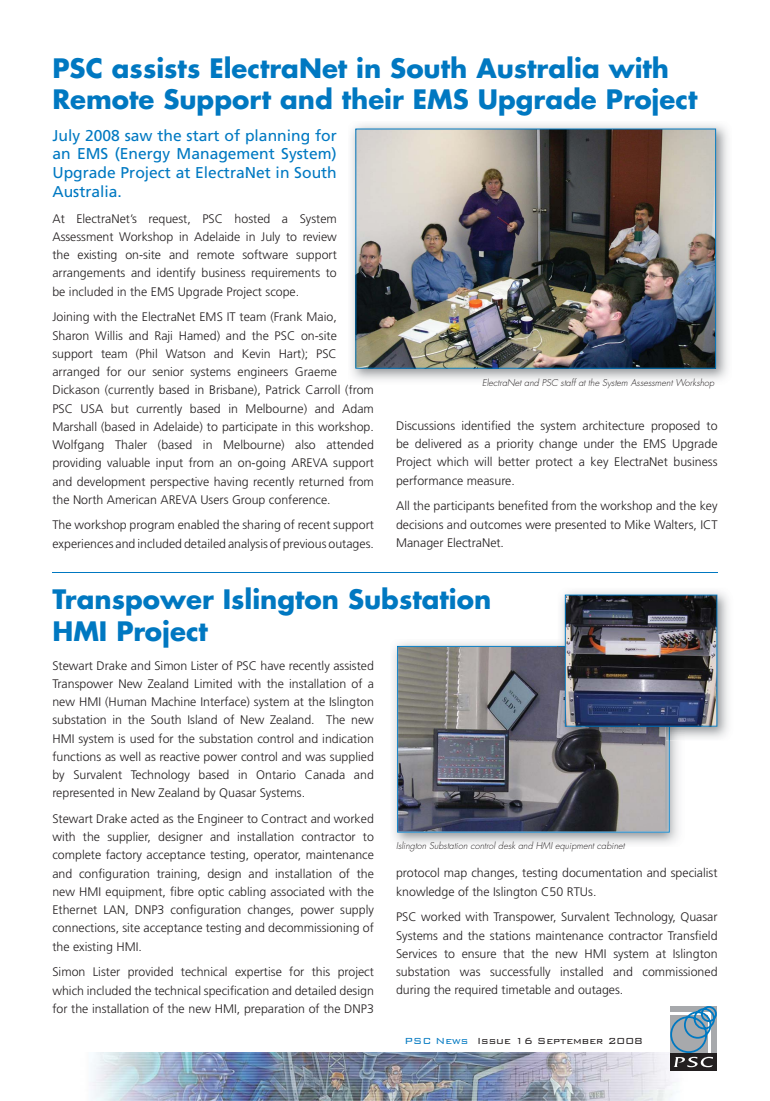
<style>
.page{position:relative;width:770px;height:1101px;background:#fff}
.page>*{position:absolute;margin:0;border:0;box-sizing:border-box;transform-origin:0 0}
.t1{font:700 26.1px/31.3px "Futura";color:#0078c1}
.t2{font:15.6px/18.8px "Frutiger";color:#0079c2;text-align:justify}
.t3{font:300 12.4px/18.3px "Frutiger";color:#231f20;text-align:justify}
.t4{font:300 11.7px "Bank Gothic BT";color:#231f20}
.t5{font:italic 300 9.1px "Futura";color:#231f20}
.s1{color:#0078c1}
</style>
<div class="page">
<img style="left:92px;top:1053px;width:625px;height:48px">
<div style="left:670px;top:1053px;width:47px;height:17px;background:#231f20"></div>
<svg style="left:669px;top:1006px;width:48px;height:61px"></svg>
<img style="left:351px;top:124px;width:377px;height:256px">
<img style="left:355px;top:129px;width:361px;height:240px">
<img style="left:393px;top:642px;width:286px;height:202px">
<svg style="left:397px;top:646px;width:273px;height:187px;background:#72737a"></svg>
<hr style="left:52px;top:572px;width:666px;height:1px;background:#0078c1">
<img style="left:561px;top:591px;width:168px;height:148px">
<img style="left:558px;top:646px;width:112px;height:94px">
<img style="left:565px;top:595px;width:152px;height:132px">
<h1 class="t1" style="left:52px;top:55px;width:646px">PSC assists ElectraNet in South Australia with<br>Remote Support and their EMS Upgrade Project</h1>
<p class="t2" style="left:52px;top:127px;width:286px">July 2008 saw the start of planning for an EMS (Energy Management System)<br>Upgrade Project at ElectraNet in South Australia.</p>
<p class="t3" style="left:52px;top:210px;width:286px">At ElectraNet’s request, PSC hosted a System Assessment Workshop in Adelaide in July to review the existing on-site and remote software support arrangements and identify business requirements to be included in the EMS Upgrade Project scope.</p>
<p class="t3" style="left:52px;top:309px;width:323px;text-align:left">Joining with the ElectraNet EMS IT team (Frank Maio, Sharon Willis and Raji Hamed) and the PSC on-site support team (Phil Watson and Kevin Hart); PSC arranged for our senior systems engineers Graeme Dickason (currently based in Brisbane), Patrick Carroll (from PSC USA but currently based in Melbourne) and Adam Marshall (based in Adelaide) to participate in this workshop.<br>Wolfgang Thaler (based in Melbourne) also attended providing valuable input from an on-going AREVA support and development perspective having recently returned from the North American AREVA Users Group conference.</p>
<p class="t3" style="left:52px;top:517px;width:323px">The workshop program enabled the sharing of recent support experiences and included detailed analysis of previous outages.</p>
<p class="t5" style="left:482px;top:379px;width:234px">ElectraNet and PSC staff at the System Assessment Workshop</p>
<p class="t3" style="left:396px;top:417px;width:323px">Discussions identified the system architecture proposed to be delivered as a priority change under the EMS Upgrade Project which will better protect a key ElectraNet business performance measure.</p>
<p class="t3" style="left:396px;top:498px;width:323px">All the participants benefited from the workshop and the key decisions and outcomes were presented to Mike Walters, ICT Manager ElectraNet.</p>
<h1 class="t1" style="left:52px;top:586px;width:440px">Transpower Islington Substation<br>HMI Project</h1>
<p class="t3" style="left:52px;top:657px;width:323px">Stewart Drake and Simon Lister of PSC have recently assisted Transpower New Zealand Limited with the installation of a new HMI (Human Machine Interface) system at the Islington substation in the South Island of New Zealand. The new HMI system is used for the substation control and indication functions as well as reactive power control and was supplied by Survalent Technology based in Ontario Canada and represented in New Zealand by Quasar Systems.</p>
<p class="t3" style="left:52px;top:810px;width:323px">Stewart Drake acted as the Engineer to Contract and worked with the supplier, designer and installation contractor to complete factory acceptance testing, operator, maintenance and configuration training, design and installation of the new HMI equipment, fibre optic cabling associated with the Ethernet LAN, DNP3 configuration changes, power supply connections, site acceptance testing and decommissioning of the existing HMI.</p>
<p class="t3" style="left:52px;top:964px;width:323px">Simon Lister provided technical expertise for this project which included the technical specification and detailed design for the installation of the new HMI, preparation of the DNP3</p>
<p class="t5" style="left:396px;top:841px;width:230px">Islington Substation control desk and HMI equipment cabinet</p>
<p class="t3" style="left:396px;top:865px;width:323px">protocol map changes, testing documentation and specialist knowledge of the Islington C50 RTUs.</p>
<p class="t3" style="left:396px;top:909px;width:323px">PSC worked with Transpower, Survalent Technology, Quasar Systems and the stations maintenance contractor Transfield Services to ensure that the new HMI system at Islington substation was successfully installed and commissioned during the required timetable and outages.</p>
<p class="t4" style="left:405px;top:1034px;width:240px"><span class="s1">PSC News</span> Issue 16 September 2008</p>
</div>
